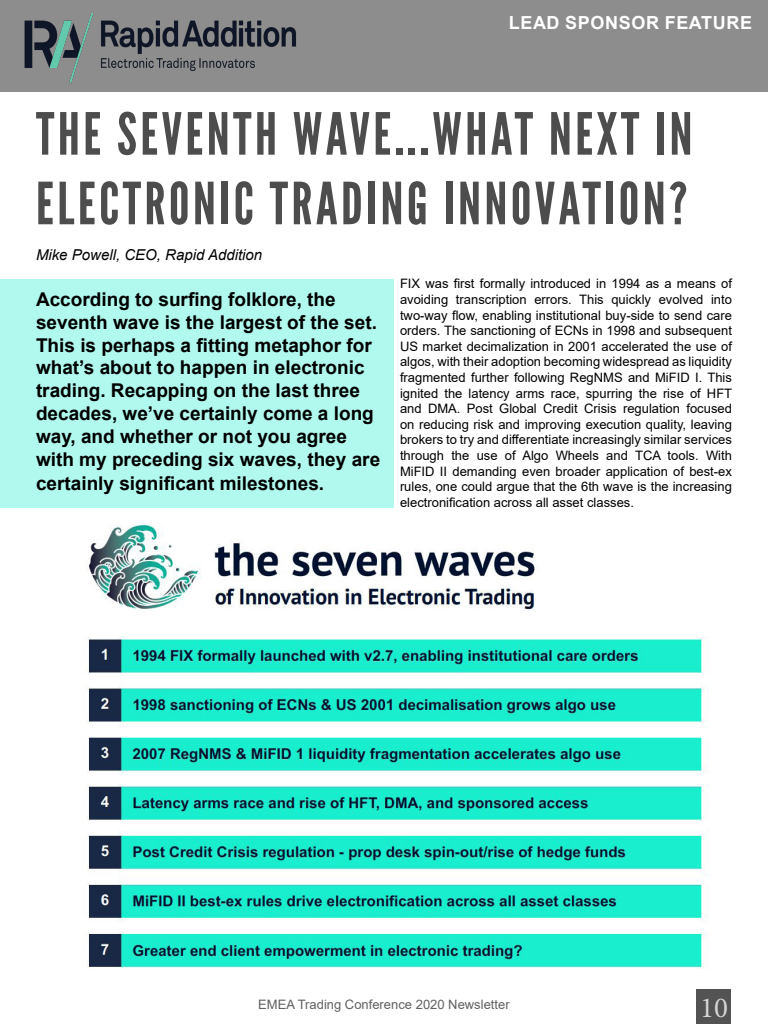
<style>
.page{position:relative;width:768px;height:1024px;background:#fff}
.page>*{position:absolute;margin:0;border:0;box-sizing:border-box;transform-origin:0 0}
.Book_Title{font:58px/69.6px "League Gothic";letter-spacing:.06em;color:#4d4d4d}
.t1{font:29px "Minion Pro";color:#d6d4d5}
.t2{font:700 19px/23px "Arial";color:#000}
.Subheader{font:700 18px "Arial";letter-spacing:.035em;color:#fff}
.t3{font:italic 15px "Arial";color:#000}
.t4{font:13px/15.6px "Arial";color:#000;text-align:justify}
.t5{font:13px "Arial";color:#616161}
</style>
<div class="page">
<img style="left:86px;top:525px;width:623px;height:444px">
<div style="left:696px;top:989px;width:36px;height:35px;background:#535353"></div>
<div style="left:0;top:0;width:768px;height:91px;background:#8d8d8d"></div>
<img style="left:24px;top:13px;width:272px;height:71px">
<div style="left:0;top:279px;width:394px;height:229px;background:#b1f9ee"></div>
<p class="Subheader" style="left:509px;top:10px;width:245px">LEAD SPONSOR FEATURE</p>
<p class="Book_Title" style="left:36px;top:100px;width:658px">THE SEVENTH WAVE...WHAT NEXT IN<br>ELECTRONIC TRADING INNOVATION?</p>
<p class="t3" style="left:36px;top:245px;width:228px">Mike Powell, CEO, Rapid Addition</p>
<p class="t2" style="left:36px;top:288px;width:301px">According to surfing folklore, the</p>
<p class="t2" style="left:36px;top:311px;width:346px">seventh wave is the largest of the set.<br>This is perhaps a fitting metaphor for what’s about to happen in electronic trading. Recapping on the last three decades, we’ve certainly come a long way, and whether or not you agree with my preceding six waves, they are certainly significant milestones.</p>
<p class="t4" style="left:400px;top:276px;width:334px">FIX was first formally introduced in 1994 as a means of avoiding transcription errors. This quickly evolved into two-way flow, enabling institutional buy-side to send care orders. The sanctioning of ECNs in 1998 and subsequent US market decimalization in 2001 accelerated the use of algos, with their adoption becoming widespread as liquidity fragmented further following RegNMS and MiFID I. This ignited the latency arms race, spurring the rise of HFT and DMA. Post Global Credit Crisis regulation focused on reducing risk and improving execution quality, leaving brokers to try and differentiate increasingly similar services through the use of Algo Wheels and TCA tools. With MiFID II demanding even broader application of best-ex rules, one could argue that the 6th wave is the increasing electronification across all asset classes.</p>
<p class="t5" style="left:258px;top:995px;width:253px">EMEA Trading Conference 2020 Newsletter</p>
<h2 class="t1" style="left:700px;top:988px;width:29px">10</h2>
</div>
